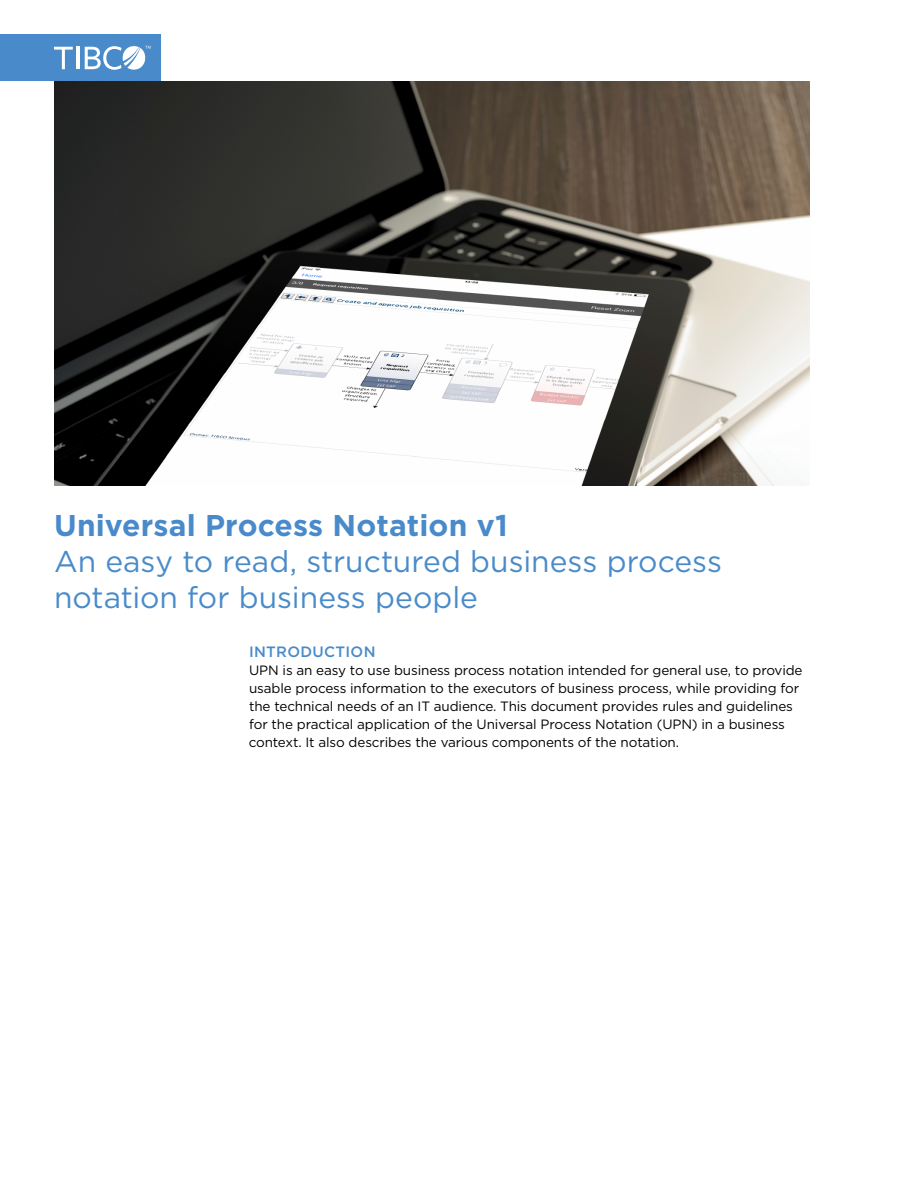
<style>
.page{position:relative;width:918px;height:1188px;background:#fff}
.page>*{position:absolute;margin:0;border:0;box-sizing:border-box;transform-origin:0 0}
.t1{font:30px/36px "Gotham";color:#498bca}
.t2{font:700 30px "Gotham";letter-spacing:.005em;color:#498bca}
.t3{font:500 15px "Gotham";letter-spacing:.02em;color:#498bca}
.t4{font:13.5px/18px "Gotham";letter-spacing:-.01em;color:#000}
</style>
<div class="page">
<img style="left:54px;top:81px;width:756px;height:405px">
<div style="left:0;top:35px;width:161px;height:46px;background:#498bca"></div>
<svg style="left:54px;top:47px;width:19px;height:22px"></svg>
<hr style="left:76px;top:47px;width:3px;height:22px;background:#fff">
<svg style="left:85px;top:46px;width:66px;height:24px"></svg>
<h1 class="t2" style="left:54px;top:505px;width:455px">Universal Process Notation v1</h1>
<h1 class="t1" style="left:54px;top:542px;width:670px">An easy to read, structured business process notation for business people</h1>
<p class="t3" style="left:249px;top:642px;width:128px">INTRODUCTION</p>
<p class="t4" style="left:249px;top:661px;width:555px">UPN is an easy to use business process notation intended for general use, to provide usable process information to the executors of business process, while providing for the technical needs of an IT audience. This document provides rules and guidelines for the practical application of the Universal Process Notation (UPN) in a business context. It also describes the various components of the notation.</p>
</div>
